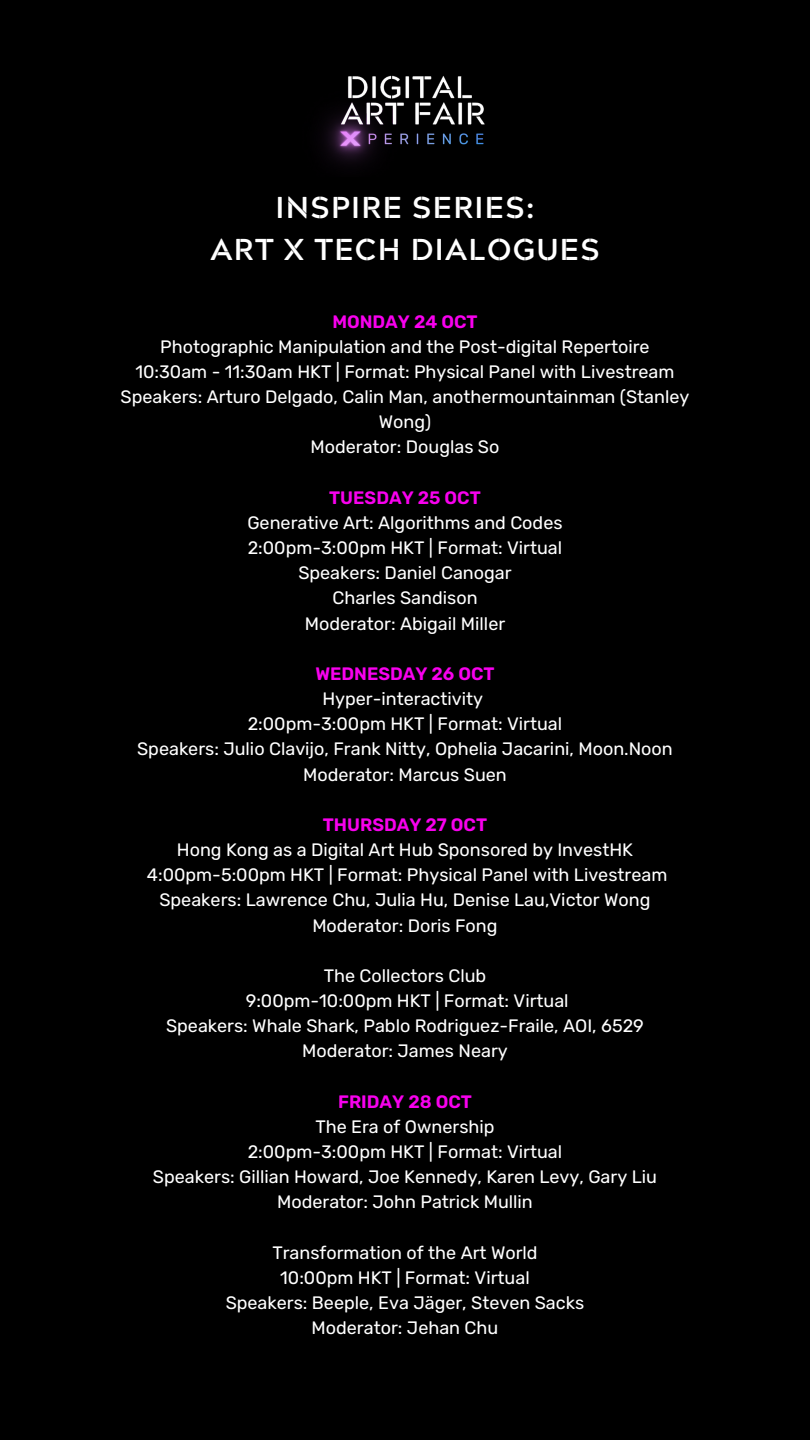
<style>
.page{position:relative;width:810px;height:1440px;background:#000}
.page>*{position:absolute;margin:0;border:0;box-sizing:border-box;transform-origin:0 0}
.t1{font:700 30.2px/42px "Acherus Militant 1";letter-spacing:.045em;color:#fff;text-align:center}
.t2{font:18px/25.2px "Rubik";color:#fff;text-align:center}
.t3{font:600 18px "Rubik";color:#f800ee}
</style>
<div class="page">
<img style="left:323px;top:75px;width:162px;height:89px">
<h1 class="t1" style="left:210px;top:189px;width:391px">INSPIRE SERIES:<br>ART X TECH DIALOGUES</h1>
<p class="t3" style="left:332px;top:311px;width:147px">MONDAY 24 OCT</p>
<p class="t2" style="left:121px;top:334px;width:570px">Photographic Manipulation and the Post-digital Repertoire<br>10:30am - 11:30am HKT | Format: Physical Panel with Livestream Speakers: Arturo Delgado, Calin Man, anothermountainman (Stanley Wong)<br>Moderator: Douglas So</p>
<p class="t3" style="left:329px;top:487px;width:153px">TUESDAY 25 OCT</p>
<p class="t2" style="left:247px;top:510px;width:317px">Generative Art: Algorithms and Codes<br>2:00pm-3:00pm HKT | Format: Virtual<br>Speakers: Daniel Canogar<br>Charles Sandison<br>Moderator: Abigail Miller</p>
<p class="t3" style="left:315px;top:663px;width:181px">WEDNESDAY 26 OCT</p>
<p class="t2" style="left:137px;top:686px;width:537px">Hyper-interactivity<br>2:00pm-3:00pm HKT | Format: Virtual<br>Speakers: Julio Clavijo, Frank Nitty, Ophelia Jacarini, Moon.Noon Moderator: Marcus Suen</p>
<p class="t3" style="left:323px;top:814px;width:166px">THURSDAY 27 OCT</p>
<p class="t2" style="left:147px;top:837px;width:522px">Hong Kong as a Digital Art Hub Sponsored by InvestHK 4:00pm-5:00pm HKT | Format: Physical Panel with Livestream Speakers: Lawrence Chu, Julia Hu, Denise Lau,Victor Wong Moderator: Doris Fong</p>
<p class="t2" style="left:166px;top:963px;width:479px">The Collectors Club<br>9:00pm-10:00pm HKT | Format: Virtual<br>Speakers: Whale Shark, Pablo Rodriguez-Fraile, AOI, 6529<br>Moderator: James Neary</p>
<p class="t3" style="left:338px;top:1091px;width:135px">FRIDAY 28 OCT</p>
<p class="t2" style="left:153px;top:1114px;width:506px">The Era of Ownership<br>2:00pm-3:00pm HKT | Format: Virtual<br>Speakers: Gillian Howard, Joe Kennedy, Karen Levy, Gary Liu Moderator: John Patrick Mullin</p>
<p class="t2" style="left:226px;top:1240px;width:360px">Transformation of the Art World<br>10:00pm HKT | Format: Virtual<br>Speakers: Beeple, Eva Jäger, Steven Sacks<br>Moderator: Jehan Chu</p>
</div>
